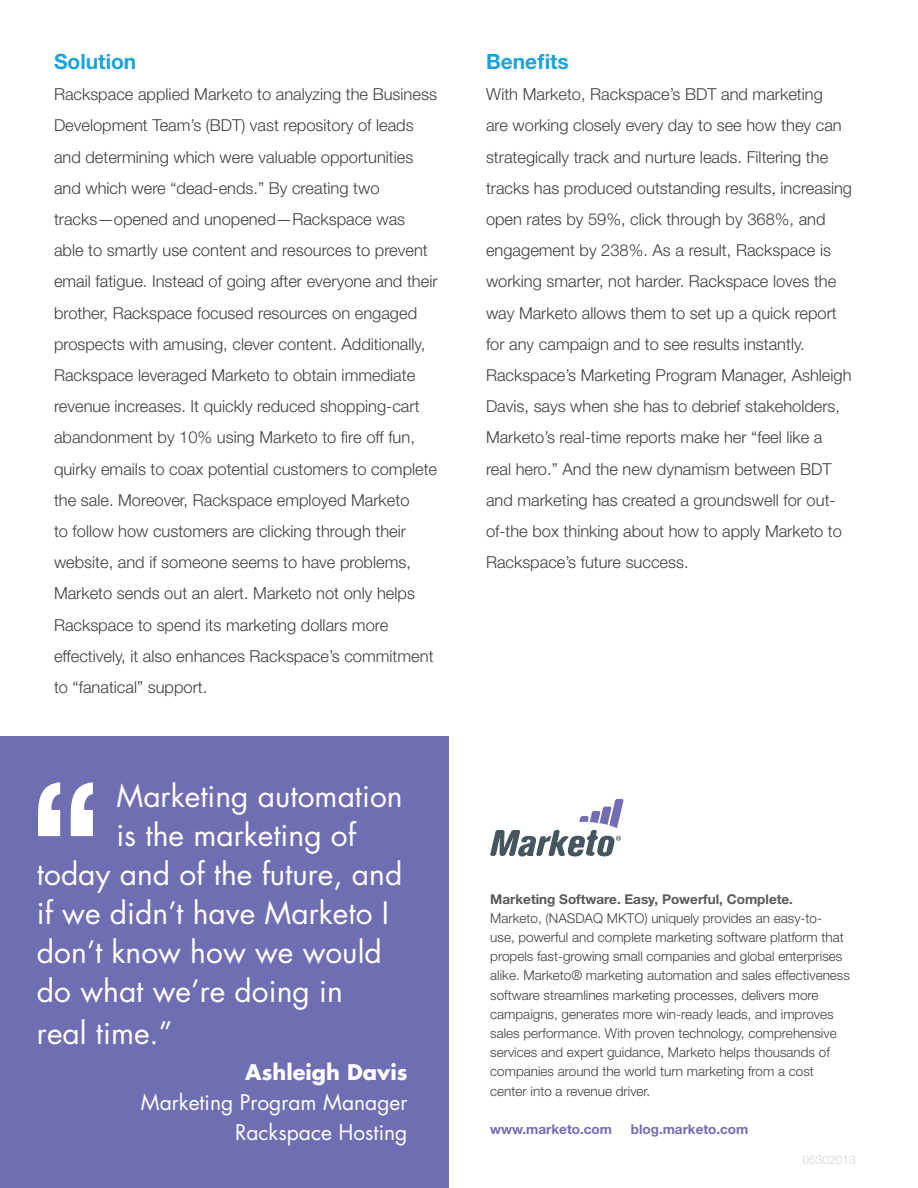
<style>
.page{position:relative;width:918px;height:1188px;background:#fff}
.page>*{position:absolute;margin:0;border:0;box-sizing:border-box;transform-origin:0 0}
.t1{font:30px "Futura Std";color:#fff}
.t2{font:21px "Futura Std";color:#fff}
.t3{font:700 21px "Helvetica Neue LT Std";color:#1aa2dc}
.t4{font:700 21px "Futura Std";color:#fff}
.t5{font:300 16.5px/31.2px "Helvetica Neue LT Std";color:#413f41}
.t6{font:300 13.5px/19.2px "Helvetica Neue LT Std";color:#413f41}
.t7{font:700 13.5px "Helvetica Neue LT Std";color:#58595b}
.t8{font:700 13.5px "Helvetica Neue LT Std";color:#706eb3}
.t9{font:300 12px "Helvetica Neue LT Std";color:#d2d3d3}
</style>
<div class="page">
<svg style="left:490px;top:799px;width:134px;height:57px"></svg>
<div style="left:0;top:737px;width:448px;height:451px;background:#706eb3"></div>
<svg style="left:38px;top:782px;width:55px;height:54px"></svg>
<p class="t3" style="left:54px;top:49px;width:84px">Solution</p>
<p class="t5" style="left:54px;top:78px;width:385px">Rackspace applied Marketo to analyzing the Business Development Team’s (BDT) vast repository of leads and determining which were valuable opportunities and which were “dead-ends.” By creating two tracks—opened and unopened—Rackspace was able to smartly use content and resources to prevent email fatigue. Instead of going after everyone and their brother, Rackspace focused resources on engaged prospects with amusing, clever content. Additionally, Rackspace leveraged Marketo to obtain immediate revenue increases. It quickly reduced shopping-cart abandonment by 10% using Marketo to fire off fun, quirky emails to coax potential customers to complete the sale. Moreover, Rackspace employed Marketo<br>to follow how customers are clicking through their website, and if someone seems to have problems, Marketo sends out an alert. Marketo not only helps Rackspace to spend its marketing dollars more effectively, it also enhances Rackspace’s commitment to “fanatical” support.</p>
<p class="t1" style="left:116px;top:777px;width:288px">Marketing automation</p>
<p class="t1" style="left:116px;top:816px;width:241px">is the marketing of</p>
<p class="t1" style="left:37px;top:855px;width:367px">today and of the future, and</p>
<p class="t1" style="left:37px;top:894px;width:353px">if we didn’t have Marketo I</p>
<p class="t1" style="left:37px;top:933px;width:346px">don’t know how we would</p>
<p class="t1" style="left:37px;top:972px;width:307px">do what we’re doing in</p>
<p class="t1" style="left:37px;top:1014px;width:137px">real time.”</p>
<p class="t4" style="left:245px;top:1058px;width:164px">Ashleigh Davis</p>
<p class="t2" style="left:141px;top:1089px;width:268px">Marketing Program Manager</p>
<p class="t2" style="left:235px;top:1119px;width:174px">Rackspace Hosting</p>
<p class="t3" style="left:486px;top:49px;width:84px">Benefits</p>
<p class="t5" style="left:486px;top:78px;width:368px">With Marketo, Rackspace’s BDT and marketing<br>are working closely every day to see how they can strategically track and nurture leads. Filtering the tracks has produced outstanding results, increasing open rates by 59%, click through by 368%, and engagement by 238%. As a result, Rackspace is working smarter, not harder. Rackspace loves the way Marketo allows them to set up a quick report for any campaign and to see results instantly.<br>Rackspace’s Marketing Program Manager, Ashleigh Davis, says when she has to debrief stakeholders, Marketo’s real-time reports make her “feel like a<br>real hero.” And the new dynamism between BDT and marketing has created a groundswell for out&shy;of-the box thinking about how to apply Marketo to Rackspace’s future success.</p>
<p class="t7" style="left:490px;top:891px;width:304px">Marketing Software. Easy, Powerful, Complete.</p>
<p class="t6" style="left:490px;top:908px;width:361px">Marketo, (NASDAQ MKTO) uniquely provides an easy-to&shy;use, powerful and complete marketing software platform that propels fast-growing small companies and global enterprises alike. Marketo® marketing automation and sales effectiveness software streamlines marketing processes, delivers more campaigns, generates more win-ready leads, and improves sales performance. With proven technology, comprehensive services and expert guidance, Marketo helps thousands of companies around the world turn marketing from a cost center into a revenue driver.</p>
<p class="t8" style="left:490px;top:1121px;width:123px">www.marketo.com</p>
<p class="t8" style="left:631px;top:1121px;width:119px">blog.marketo.com</p>
<p class="t9" style="left:802px;top:1153px;width:55px">05302013</p>
</div>
